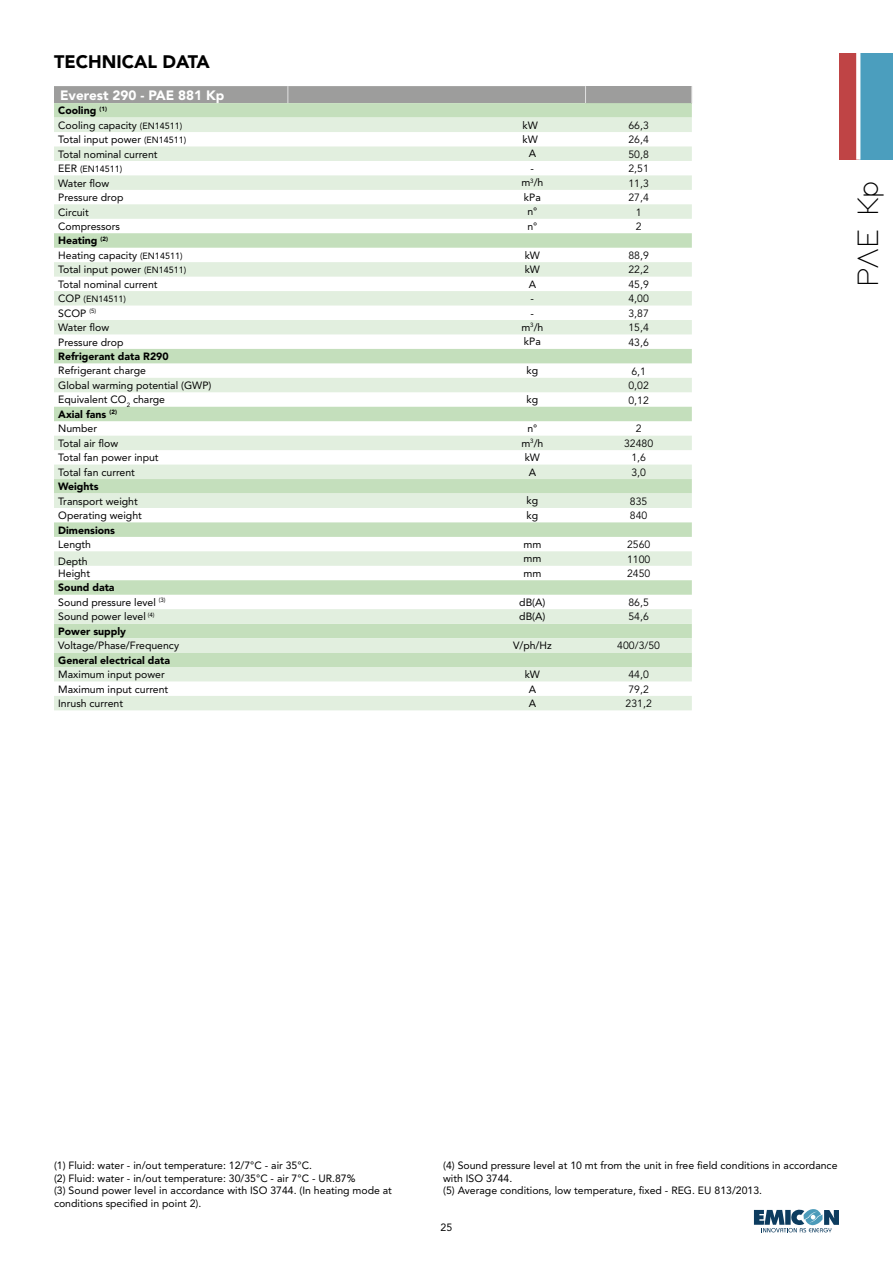
<style>
.page{position:relative;width:893px;height:1263px;background:#fff}
.page>*{position:absolute;margin:0;border:0;box-sizing:border-box;transform-origin:0 0}
.t1{font:500 30px "Adam";color:#000}
.t2{font:900 18px "Avenir LT Std";color:#000}
.t3{font:900 13.5px "Avenir LT Std";color:#fff}
.t4{font:10.5px/14.4px "Avenir LT Std";color:#000}
.t5{font:10.5px/14.4px "Avenir LT Std";color:#000}
.t6{font:900 10.5px "Avenir LT Std";color:#000}
.t7{font:9px "Avenir LT Std";color:#000}
.s1{font-weight:900}
.s2{font-size:9px}
.s3{font-size:10.5px}
</style>
<div class="page">
<div style="left:839px;top:53px;width:54px;height:107px;background:#4b9ebe"></div>
<svg style="left:754px;top:1209px;width:85px;height:23px"></svg>
<div style="left:839px;top:53px;width:19px;height:107px;background:#bf4445"></div>
<svg style="left:856px;top:53px;width:4px;height:107px"></svg>
<div style="left:585px;top:86px;width:107px;height:17px;background:#9d9d9c"></div>
<div style="left:54px;top:103px;width:638px;height:15px;background:#c4dfbc"></div>
<svg style="left:54px;top:118px;width:638px;height:592px"></svg>
<svg style="left:692px;top:87px;width:1px;height:16px"></svg>
<div style="left:54px;top:86px;width:532px;height:17px;background:#9d9d9c"></div>
<h2 class="t2" style="left:54px;top:50px;width:157px">TECHNICAL DATA</h2>
<p class="t4" style="left:58px;top:104px;width:130px"><span class="s1">Cooling</span> <sup>(1)<br></sup>Cooling capacity <span class="s2">(EN14511)<br></span>Total input power <span class="s2">(EN14511)<br></span>Total nominal current</p>
<p class="t7" style="left:58px;top:164px;width:66px"><span class="s3">EER</span> (EN14511)</p>
<p class="t4" style="left:58px;top:176px;width:130px">Water flow<br>Pressure drop<br>Circuit<br>Compressors<br><span class="s1">Heating</span> <sup>(2)<br></sup>Heating capacity <span class="s2">(EN14511)<br></span>Total input power <span class="s2">(EN14511)<br></span>Total nominal current</p>
<p class="t7" style="left:58px;top:294px;width:69px"><span class="s3">COP</span> (EN14511)</p>
<p class="t4" style="left:58px;top:306px;width:67px">SCOP <sup>(5)<br></sup>Water flow<br>Pressure drop</p>
<p class="t6" style="left:58px;top:350px;width:112px">Refrigerant data R290</p>
<p class="t4" style="left:58px;top:363px;width:155px">Refrigerant charge<br>Global warming potential (GWP)<br>Equivalent CO<sub>2</sub> charge<br><span class="s1">Axial fans</span> <sup>(2)<br></sup>Number<br>Total air flow<br>Total fan power input<br>Total fan current</p>
<p class="t6" style="left:58px;top:480px;width:42px">Weights</p>
<p class="t4" style="left:58px;top:494px;width:85px">Transport weight<br>Operating weight</p>
<p class="t6" style="left:58px;top:524px;width:58px">Dimensions</p>
<p class="t4" style="left:58px;top:536px;width:34px;line-height:17.1px">Length<br>Depth</p>
<p class="t4" style="left:58px;top:566px;width:33px">Height</p>
<p class="t4" style="left:58px;top:581px;width:109px"><span class="s1">Sound data<br></span>Sound pressure level <sup>(3)<br></sup>Sound power level <sup>(4)<br></sup><span class="s1">Power supply</span></p>
<p class="t4" style="left:58px;top:638px;width:122px">Voltage/Phase/Frequency</p>
<p class="t6" style="left:58px;top:654px;width:113px">General electrical data</p>
<p class="t4" style="left:58px;top:667px;width:112px">Maximum input power<br>Maximum input current<br>Inrush current</p>
<p class="t3" style="left:60px;top:87px;width:166px">Everest 290 - PAE 881 Kp</p>
<p class="t4" style="left:523px;top:118px;width:17px">kW</p>
<p class="t5" style="left:628px;top:118px;width:22px">66,3</p>
<p class="t4" style="left:523px;top:132px;width:17px">kW</p>
<p class="t5" style="left:628px;top:133px;width:22px">26,4</p>
<p class="t4" style="left:529px;top:147px;width:9px">A</p>
<p class="t5" style="left:628px;top:147px;width:22px">50,8</p>
<p class="t4" style="left:531px;top:161px;width:5px">-</p>
<p class="t5" style="left:628px;top:162px;width:22px">2,51</p>
<p class="t4" style="left:521px;top:176px;width:24px">m<sup>3</sup>/h</p>
<p class="t5" style="left:628px;top:176px;width:22px">11,3</p>
<p class="t4" style="left:524px;top:190px;width:18px">kPa</p>
<p class="t5" style="left:628px;top:191px;width:22px">27,4</p>
<p class="t4" style="left:527px;top:204px;width:12px">n°</p>
<p class="t5" style="left:636px;top:205px;width:7px">1</p>
<p class="t4" style="left:527px;top:219px;width:12px">n°</p>
<p class="t5" style="left:636px;top:219px;width:7px">2</p>
<p class="t4" style="left:525px;top:248px;width:17px">kW</p>
<p class="t5" style="left:628px;top:248px;width:22px">88,9</p>
<p class="t4" style="left:525px;top:262px;width:17px">kW</p>
<p class="t5" style="left:628px;top:263px;width:22px">22,2</p>
<p class="t4" style="left:529px;top:277px;width:9px">A</p>
<p class="t5" style="left:628px;top:277px;width:22px">45,9</p>
<p class="t4" style="left:531px;top:291px;width:5px">-</p>
<p class="t5" style="left:628px;top:292px;width:22px">4,00</p>
<p class="t4" style="left:531px;top:306px;width:5px">-</p>
<p class="t5" style="left:628px;top:306px;width:22px">3,87</p>
<p class="t4" style="left:521px;top:320px;width:24px">m<sup>3</sup>/h</p>
<p class="t5" style="left:628px;top:321px;width:22px">15,4</p>
<p class="t4" style="left:524px;top:335px;width:18px">kPa</p>
<p class="t5" style="left:628px;top:335px;width:22px">43,6</p>
<p class="t4" style="left:527px;top:364px;width:13px">kg</p>
<p class="t5" style="left:628px;top:364px;width:22px">6,1<br>0,02</p>
<p class="t4" style="left:527px;top:392px;width:13px">kg</p>
<p class="t5" style="left:628px;top:393px;width:22px">0,12</p>
<p class="t4" style="left:527px;top:421px;width:12px">n°</p>
<p class="t5" style="left:636px;top:422px;width:7px">2</p>
<p class="t4" style="left:521px;top:436px;width:24px">m<sup>3</sup>/h</p>
<p class="t5" style="left:624px;top:436px;width:31px">32480</p>
<p class="t4" style="left:525px;top:450px;width:17px">kW</p>
<p class="t5" style="left:631px;top:451px;width:16px">1,6</p>
<p class="t4" style="left:529px;top:465px;width:9px">A</p>
<p class="t5" style="left:631px;top:465px;width:16px">3,0</p>
<p class="t4" style="left:527px;top:494px;width:13px">kg</p>
<p class="t5" style="left:630px;top:494px;width:19px">835</p>
<p class="t4" style="left:527px;top:508px;width:13px">kg</p>
<p class="t5" style="left:630px;top:509px;width:19px">840</p>
<p class="t4" style="left:523px;top:537px;width:19px">mm</p>
<p class="t5" style="left:627px;top:538px;width:25px">2560</p>
<p class="t4" style="left:523px;top:551px;width:19px">mm</p>
<p class="t5" style="left:627px;top:552px;width:25px">1100</p>
<p class="t4" style="left:523px;top:566px;width:19px">mm</p>
<p class="t5" style="left:627px;top:566px;width:25px">2450</p>
<p class="t4" style="left:519px;top:595px;width:28px">dB(A)</p>
<p class="t5" style="left:628px;top:595px;width:22px">86,5</p>
<p class="t4" style="left:519px;top:610px;width:28px">dB(A)</p>
<p class="t5" style="left:628px;top:610px;width:22px">54,6</p>
<p class="t4" style="left:513px;top:638px;width:40px">V/ph/Hz</p>
<p class="t5" style="left:617px;top:639px;width:44px">400/3/50</p>
<p class="t4" style="left:525px;top:667px;width:17px">kW</p>
<p class="t5" style="left:628px;top:668px;width:22px">44,0</p>
<p class="t4" style="left:529px;top:682px;width:9px">A</p>
<p class="t5" style="left:628px;top:682px;width:22px">79,2</p>
<p class="t4" style="left:529px;top:696px;width:9px">A</p>
<p class="t5" style="left:626px;top:697px;width:28px">231,2</p>
<h1 class="t1" style="left:855px;top:287px;width:107px;rotate:-90deg">PAE Kp</h1>
<p class="t4" style="left:54px;top:1159px;width:339px;line-height:12.6px">(1) Fluid: water - in/out temperature: 12/7°C - air 35°C.<br>(2) Fluid: water - in/out temperature: 30/35°C - air 7°C - UR.87%<br>(3) Sound power level in accordance with ISO 3744. (In heating mode at conditions specified in point 2).</p>
<p class="t4" style="left:443px;top:1159px;width:396px;line-height:12.6px">(4) Sound pressure level at 10 mt from the unit in free field conditions in accordance with ISO 3744.<br>(5) Average conditions, low temperature, fixed - REG. EU 813/2013.</p>
<p class="t4" style="left:441px;top:1220px;width:13px">25</p>
</div>
